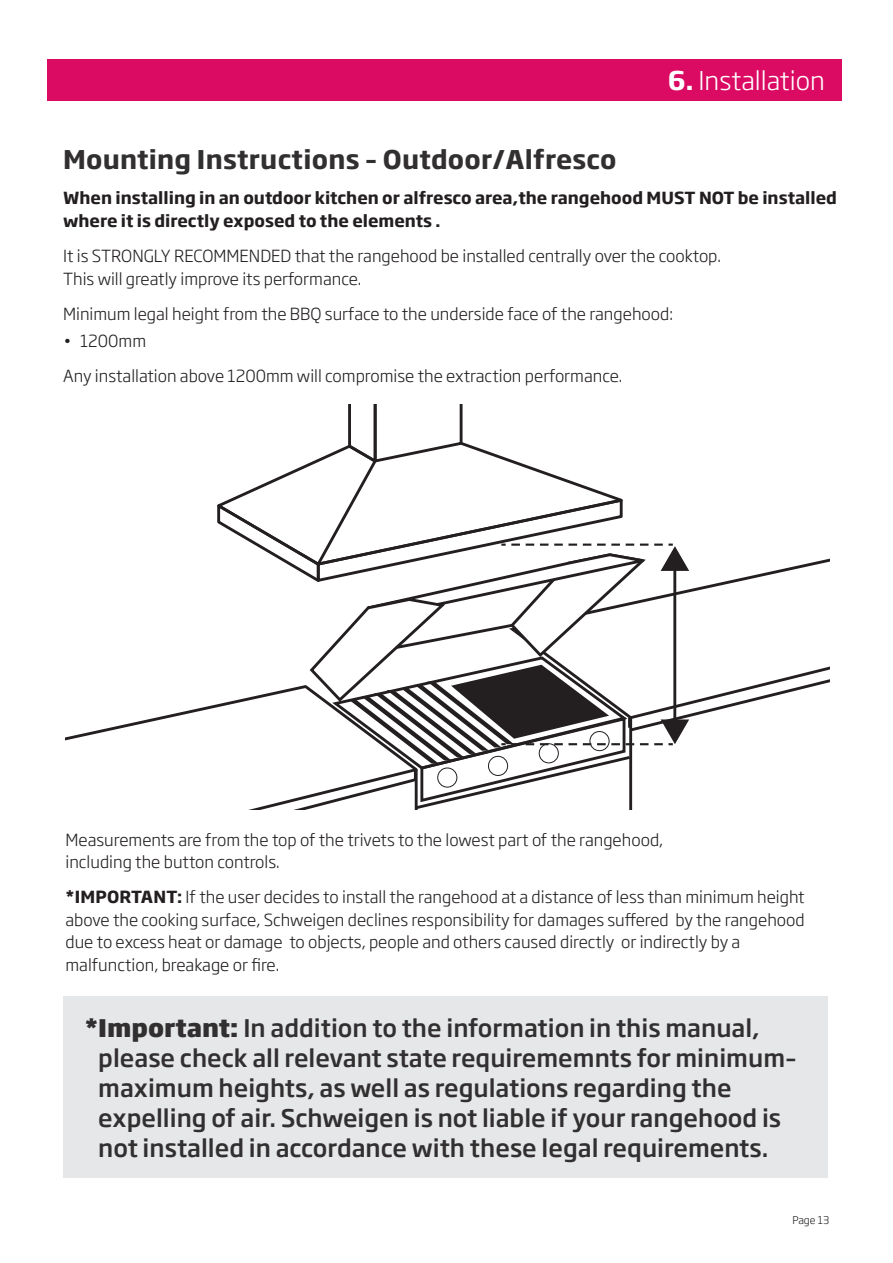
<style>
.page{position:relative;width:893px;height:1263px;background:#fff}
.page>*{position:absolute;margin:0;border:0;box-sizing:border-box;transform-origin:0 0}
.t1{font:700 25.5px "Soho Gothic Pro";letter-spacing:.01em;color:#312f30}
.t2{font:300 25.5px "Soho Gothic Pro";color:#fff}
.t3{font:500 24px/30px "Soho Gothic Pro";color:#312f30}
.t4{font:300 16.5px/22.5px "Soho Gothic Pro";color:#231f20}
.t5{font:700 16.5px/22.5px "Soho Gothic Pro";color:#231f20}
.t6{font:300 10.5px "Soho Gothic Pro";color:#231f20}
.s1{font-weight:700}
.s2{font-weight:800}
</style>
<div class="page">
<div style="left:51px;top:60px;width:791px;height:41px;background:#db0a62"></div>
<svg style="left:65px;top:405px;width:764px;height:404px"></svg>
<div style="left:64px;top:996px;width:764px;height:182px;background:#e6e7e9"></div>
<h1 class="t2" style="left:605px;top:61px;width:217px"><span class="s1">_n_.</span> _RH Section_</h1>
<h1 class="t2" style="left:668px;top:61px;width:158px"><span class="s1">6.</span> Installation</h1>
<h1 class="t1" style="left:63px;top:139px;width:555px">Mounting Instructions – Outdoor/Alfresco</h1>
<p class="t5" style="left:63px;top:186px;width:775px">When installing in an outdoor kitchen or alfresco area,the rangehood MUST NOT be installed where it is directly exposed to the elements .</p>
<p class="t4" style="left:63px;top:244px;width:659px">It is STRONGLY RECOMMENDED that the rangehood be installed centrally over the cooktop.<br>This will greatly improve its performance.</p>
<p class="t4" style="left:63px;top:301px;width:611px">Minimum legal height from the BBQ surface to the underside face of the rangehood:</p>
<p class="t4" style="left:63px;top:322px;width:561px;line-height:35.2px">• 1200mm<br>Any installation above 1200mm will compromise the extraction performance.</p>
<p class="t4" style="left:65px;top:827px;width:599px">Measurements are from the top of the trivets to the lowest part of the rangehood, including the button controls.</p>
<p class="t4" style="left:65px;top:885px;width:741px"><span class="s1">*IMPORTANT:</span> If the user decides to install the rangehood at a distance of less than minimum height above the cooking surface, Schweigen declines responsibility for damages suffered by the rangehood due to excess heat or damage to objects, people and others caused directly or indirectly by a malfunction, breakage or fire.</p>
<p class="t3" style="left:98px;top:1011px;width:700px;text-indent:-13px"><span class="s2">*Important:</span> In addition to the information in this manual, please check all relevant state requirememnts for minimum– maximum heights, as well as regulations regarding the expelling of air. Schweigen is not liable if your rangehood is not installed in accordance with these legal requirements.</p>
<p class="t6" style="left:792px;top:1212px;width:38px">Page 13</p>
</div>
